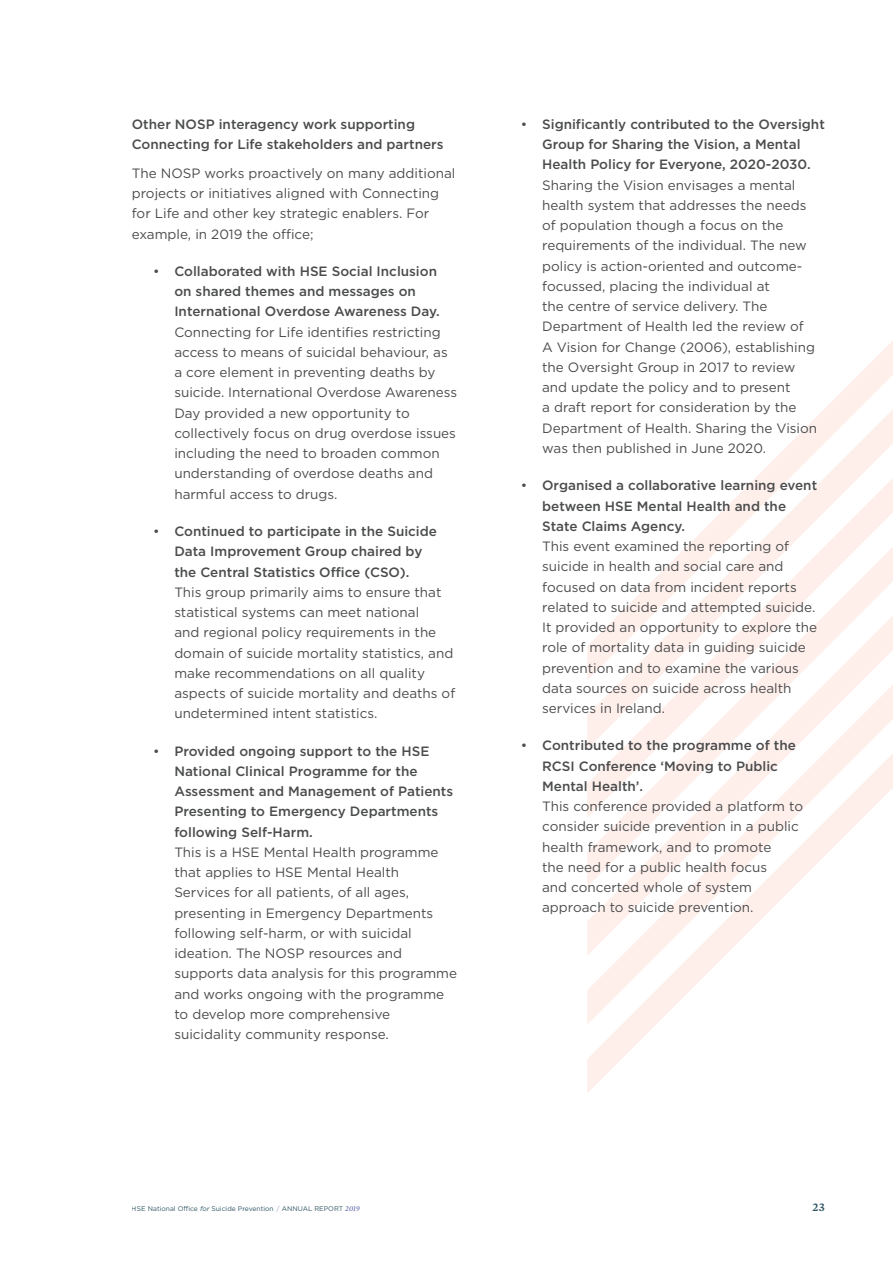
<style>
.page{position:relative;width:893px;height:1263px;background:#fff}
.page>*{position:absolute;margin:0;border:0;box-sizing:border-box;transform-origin:0 0}
.t1{font:13.5px/20.2px "Gotham";color:#4b4c4d}
.t2{font:500 13.5px/20.2px "Gotham";color:#4b4c4d}
.t3{font:600 12px "Mercury Text G2";color:#315564}
.t4{font:6.75px "Gotham";color:#315564}
.s1{font-weight:400}
.s2{font-style:italic}
.s3{font-weight:300;color:#6e77ae}
.s4{font-family:"Mercury Display Semi";font-style:italic;font-size:7.65px;color:#6e77ae}
</style>
<div class="page">
<svg style="left:824px;top:341px;width:69px;height:69px"></svg>
<svg style="left:755px;top:410px;width:138px;height:69px"></svg>
<svg style="left:687px;top:479px;width:206px;height:68px"></svg>
<svg style="left:618px;top:547px;width:275px;height:69px"></svg>
<svg style="left:587px;top:616px;width:306px;height:69px;fill:#fef4f1"></svg>
<svg style="left:587px;top:685px;width:306px;height:408px"></svg>
<p class="t2" style="left:132px;top:114px;width:313px">Other NOSP interagency work supporting<br>Connecting for Life stakeholders and partners</p>
<p class="t1" style="left:132px;top:163px;width:325px">The NOSP works proactively on many additional projects or initiatives aligned with Connecting for Life and other key strategic enablers. For example, in 2019 the office;</p>
<p class="t2" style="left:174px;top:261px;width:267px;text-indent:-21px"><span class="s1">•</span> Collaborated with HSE Social Inclusion on shared themes and messages on<br>International Overdose Awareness Day.</p>
<p class="t1" style="left:174px;top:322px;width:284px">Connecting for Life identifies restricting access to means of suicidal behaviour, as a core element in preventing deaths by suicide. International Overdose Awareness Day provided a new opportunity to collectively focus on drug overdose issues including the need to broaden common understanding of overdose deaths and harmful access to drugs.</p>
<p class="t2" style="left:153px;top:521px;width:285px;text-align:center"><span class="s1">•</span> Continued to participate in the Suicide<br>Data Improvement Group chaired by<br>the Central Statistics Office (CSO).</p>
<p class="t1" style="left:174px;top:582px;width:282px">This group primarily aims to ensure that statistical systems can meet national<br>and regional policy requirements in the domain of suicide mortality statistics, and make recommendations on all quality aspects of suicide mortality and deaths of undetermined intent statistics.</p>
<p class="t2" style="left:174px;top:740px;width:280px;text-indent:-21px"><span class="s1">•</span> Provided ongoing support to the HSE National Clinical Programme for the Assessment and Management of Patients Presenting to Emergency Departments following Self-Harm.</p>
<p class="t1" style="left:174px;top:842px;width:284px">This is a HSE Mental Health programme that applies to HSE Mental Health Services for all patients, of all ages, presenting in Emergency Departments following self-harm, or with suicidal ideation. The NOSP resources and supports data analysis for this programme and works ongoing with the programme to develop more comprehensive suicidality community response.</p>
<p class="t2" style="left:521px;top:114px;width:305px;text-align:center"><span class="s1">•</span> Significantly contributed to the Oversight<br>Group for Sharing the Vision, a Mental<br>Health Policy for Everyone, 2020-2030.</p>
<p class="t1" style="left:542px;top:175px;width:277px">Sharing the Vision envisages a mental health system that addresses the needs of population though a focus on the requirements of the individual. The new policy is action-oriented and outcome&shy;focussed, placing the individual at<br>the centre of service delivery. The Department of Health led the review of A Vision for Change (2006), establishing the Oversight Group in 2017 to review and update the policy and to present<br>a draft report for consideration by the Department of Health. Sharing the Vision was then published in June 2020.</p>
<p class="t2" style="left:542px;top:475px;width:276px;text-indent:-21px"><span class="s1">•</span> Organised a collaborative learning event between HSE Mental Health and the<br>State Claims Agency.</p>
<p class="t1" style="left:542px;top:536px;width:277px">This event examined the reporting of suicide in health and social care and focused on data from incident reports related to suicide and attempted suicide.<br>It provided an opportunity to explore the role of mortality data in guiding suicide prevention and to examine the various data sources on suicide across health services in Ireland.</p>
<p class="t2" style="left:542px;top:735px;width:255px;text-indent:-21px"><span class="s1">•</span> Contributed to the programme of the<br>RCSI Conference ‘Moving to Public<br>Mental Health’.</p>
<p class="t1" style="left:542px;top:796px;width:262px">This conference provided a platform to consider suicide prevention in a public health framework, and to promote<br>the need for a public health focus<br>and concerted whole of system approach to suicide prevention.</p>
<p class="t4" style="left:132px;top:1205px;width:230px">HSE National Office <span class="s2">for</span> Suicide Prevention <span class="s3">/</span> ANNUAL REPORT <span class="s4">2019</span></p>
<p class="t3" style="left:812px;top:1200px;width:14px">23</p>
</div>
